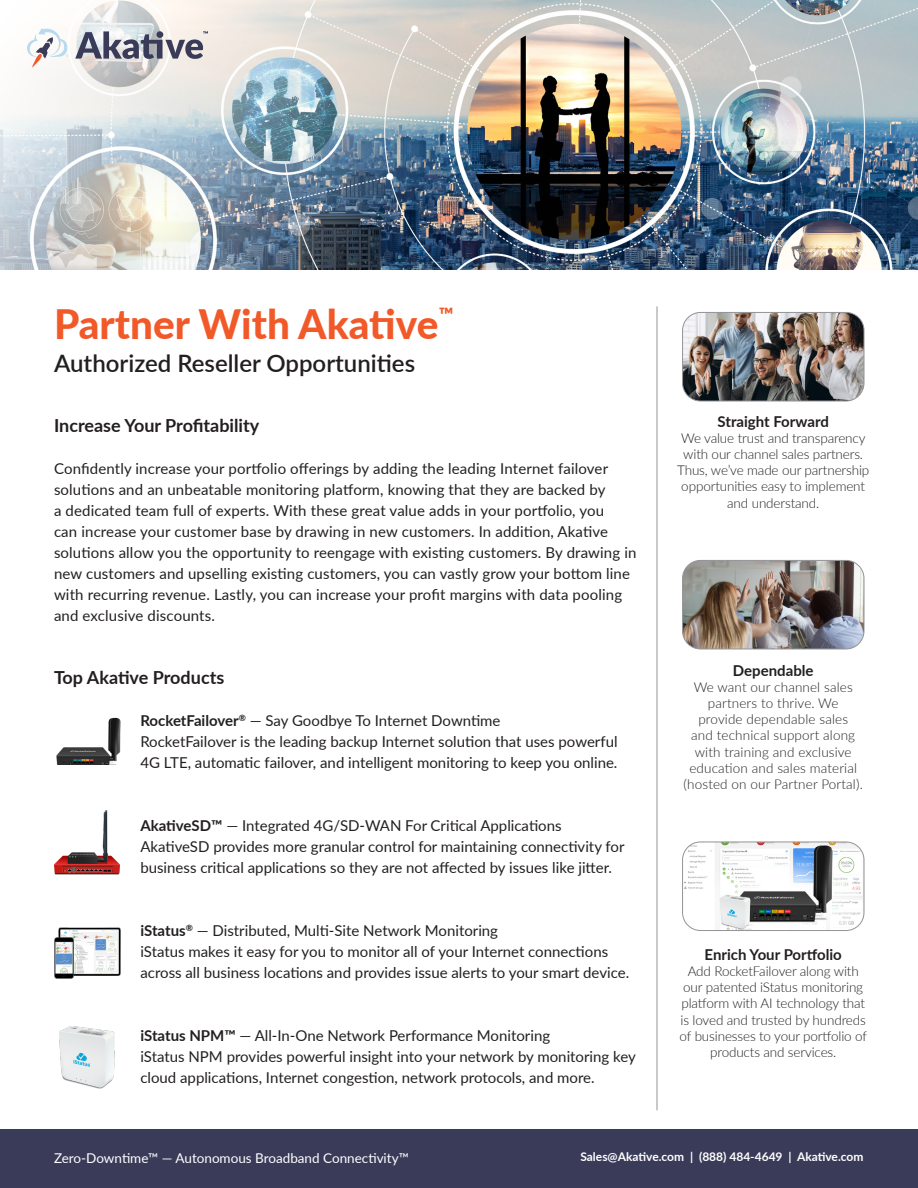
<style>
.page{position:relative;width:918px;height:1188px;background:#fff}
.page>*{position:absolute;margin:0;border:0;box-sizing:border-box;transform-origin:0 0}
.t1{font:800 40.5px "Lato";color:#f15929}
.Subtitle{font:600 24px "Lato";color:#231f20}
.t2{font:800 19.5px "Lato";color:#f15929}
.Heading{font:700 18px "Lato";color:#231f20}
.Body_Copy{font:15px/21px "Lato";color:#231f20}
.Subheading{font:700 15px "Lato";color:#231f20}
.t3{font:300 13.5px/16.2px "Lato";letter-spacing:-.01em;color:#231f20;text-align:center}
.t4{font:300 13.5px/16.2px "Lato";letter-spacing:.01em;color:#231f20;text-align:center}
.t5{font:13.5px "Lato";color:#fff}
.RB_Footer_Text{font:700 12px "Lato";color:#fff}
.s1{font-weight:700}
</style>
<div class="page">
<img style="left:0;top:0;width:904px;height:270px">
<div style="left:0;top:1130px;width:918px;height:58px;background:#393b59"></div>
<hr style="left:657px;top:306px;width:1px;height:804px;background:#949498">
<img style="left:683px;top:312px;width:181px;height:89px">
<div style="left:682px;top:312px;width:182px;height:89px;border:1px solid #949498;border-radius:18px"></div>
<img style="left:683px;top:560px;width:181px;height:89px">
<div style="left:682px;top:560px;width:182px;height:89px;border:1px solid #949498;border-radius:18px"></div>
<img style="left:56px;top:717px;width:65px;height:48px">
<img style="left:55px;top:811px;width:65px;height:64px">
<img style="left:59px;top:1026px;width:55px;height:62px">
<img style="left:58px;top:928px;width:63px;height:48px">
<img style="left:54px;top:938px;width:20px;height:40px">
<svg style="left:27px;top:28px;width:41px;height:40px"></svg>
<svg style="left:75px;top:31px;width:133px;height:28px;background:#9fa0ab"></svg>
<img style="left:683px;top:842px;width:181px;height:89px">
<div style="left:682px;top:842px;width:182px;height:89px;border:1px solid #949498;border-radius:18px"></div>
<p class="t1" style="left:54px;top:294px;width:386px">Partner With Akative</p>
<p class="t2" style="left:439px;top:300px;width:16px">™</p>
<p class="Subtitle" style="left:54px;top:346px;width:363px">Authorized Reseller Opportunities</p>
<p class="Heading" style="left:54px;top:412px;width:207px">Increase Your Profitability</p>
<p class="Body_Copy" style="left:54px;top:457px;width:584px">Confidently increase your portfolio offerings by adding the leading Internet failover solutions and an unbeatable monitoring platform, knowing that they are backed by<br>a dedicated team full of experts. With these great value adds in your portfolio, you<br>can increase your customer base by drawing in new customers. In addition, Akative solutions allow you the opportunity to reengage with existing customers. By drawing in new customers and upselling existing customers, you can vastly grow your bottom line with recurring revenue. Lastly, you can increase your profit margins with data pooling and exclusive discounts.</p>
<p class="Heading" style="left:54px;top:664px;width:172px">Top Akative Products</p>
<p class="Body_Copy" style="left:140px;top:709px;width:362px"><span class="s1">RocketFailover</span><sup>®</sup> — Say Goodbye To Internet Downtime</p>
<p class="Body_Copy" style="left:140px;top:730px;width:479px">RocketFailover is the leading backup Internet solution that uses powerful<br>4G LTE, automatic failover, and intelligent monitoring to keep you online.</p>
<p class="Body_Copy" style="left:140px;top:814px;width:423px"><span class="s1">AkativeSD™</span> — Integrated 4G/SD-WAN For Critical Applications</p>
<p class="Body_Copy" style="left:140px;top:835px;width:486px">AkativeSD provides more granular control for maintaining connectivity for business critical applications so they are not affected by issues like jitter.</p>
<p class="Body_Copy" style="left:140px;top:919px;width:359px"><span class="s1">iStatus</span><sup>®</sup> — Distributed, Multi-Site Network Monitoring</p>
<p class="Body_Copy" style="left:140px;top:940px;width:490px">iStatus makes it easy for you to monitor all of your Internet connections across all business locations and provides issue alerts to your smart device.</p>
<p class="Body_Copy" style="left:140px;top:1024px;width:411px"><span class="s1">iStatus NPM™</span> — All-In-One Network Performance Monitoring</p>
<p class="Body_Copy" style="left:140px;top:1045px;width:497px">iStatus NPM provides powerful insight into your network by monitoring key cloud applications, Internet congestion, network protocols, and more.</p>
<p class="Subheading" style="left:718px;top:410px;width:113px">Straight Forward</p>
<p class="t3" style="left:677px;top:429px;width:194px">We value trust and transparency with our channel sales partners.<br>Thus, we’ve made our partnership opportunities easy to implement and understand.</p>
<p class="Subheading" style="left:733px;top:659px;width:82px">Dependable</p>
<p class="t4" style="left:684px;top:678px;width:181px">We want our channel sales partners to thrive. We<br>provide dependable sales<br>and technical support along with training and exclusive education and sales material (hosted on our Partner Portal).</p>
<p class="Subheading" style="left:705px;top:943px;width:139px">Enrich Your Portfolio</p>
<p class="t3" style="left:680px;top:963px;width:189px">Add RocketFailover along with our patented iStatus monitoring platform with AI technology that is loved and trusted by hundreds of businesses to your portfolio of products and services.</p>
<p class="t5" style="left:54px;top:1148px;width:356px">Zero-Downtime™ — Autonomous Broadband Connectivity™</p>
<p class="RB_Footer_Text" style="left:580px;top:1148px;width:285px">Sales@Akative.com | (888) 484-4649 | Akative.com</p>
</div>
